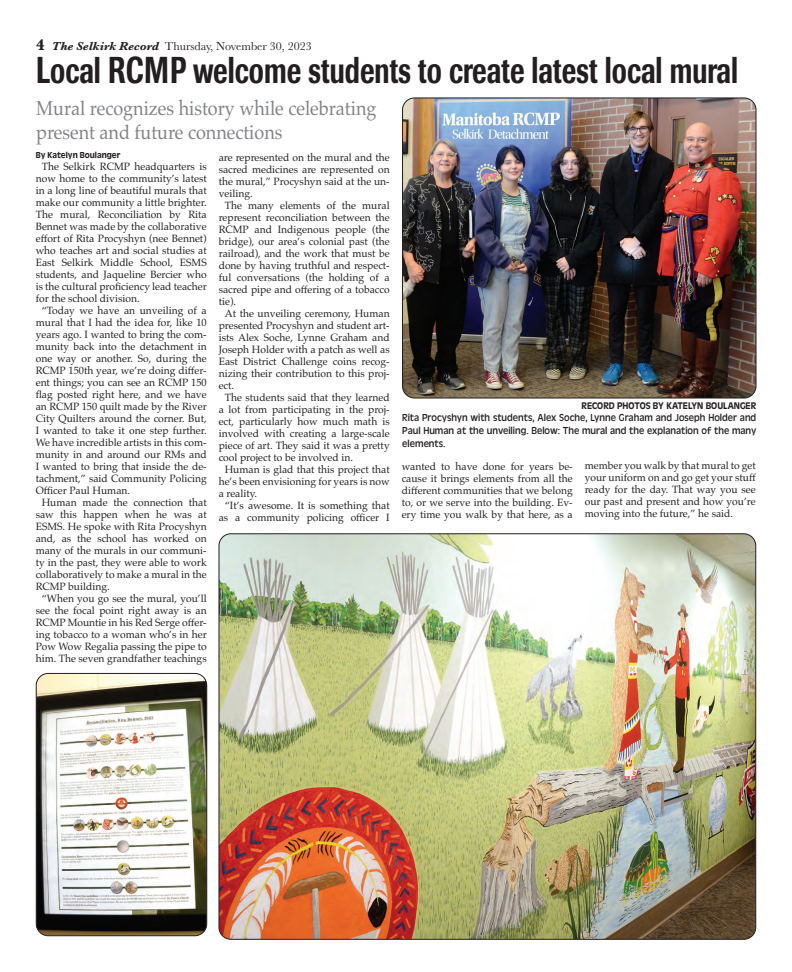
<style>
.page{position:relative;width:792px;height:972px;background:#fff}
.page>*{position:absolute;margin:0;border:0;box-sizing:border-box;transform-origin:0 0}
.t1{font:500 37px "Imago";color:#231f20;scale:.7 1}
.t2{font:20px/24px "Palatino";color:#808285;scale:.9 1}
.t3{font:12px "Baskerville";color:#231f20}
.t4{font:10.5px/12px "Palatino";color:#231f20;text-align:justify}
.t5{font:10.5px/12.6px "Antique Oli";color:#231f20;text-align:justify;scale:.95 1}
.t6{font:500 10px "Antique Oli";color:#231f20;scale:.95 1}
.t7{font:500 9px "Antique Oli";color:#231f20;scale:.95 1}
.s1{font-weight:700;font-size:16px}
.s2{font-weight:700;font-style:italic}
</style>
<div class="page">
<img style="left:403px;top:98px;width:353px;height:300px;border-radius:12px">
<div style="left:402px;top:98px;width:354px;height:300px;border:1px solid #231f20;border-radius:12px"></div>
<img style="left:219px;top:534px;width:537px;height:405px;border-radius:12px">
<img style="left:36px;top:673px;width:171px;height:263px;border-radius:12px">
<div style="left:36px;top:673px;width:171px;height:263px;border:1px solid #231f20;border-radius:12px"></div>
<p class="t3" style="left:36px;top:42px;width:277px"><span class="s1">4</span> <span class="s2">The Selkirk Record</span> Thursday, November 30, 2023</p>
<h1 class="t1" style="left:36px;top:57px;width:1004px">Local RCMP welcome students to create latest local mural</h1>
<h2 class="t2" style="left:36px;top:98px;width:380px">Mural recognizes history while celebrating present and future connections</h2>
<p class="t7" style="left:36px;top:152px;width:91px">By Katelyn Boulanger</p>
<p class="t4" style="left:42px;top:162px;width:167px">The Selkirk RCMP headquarters is</p>
<p class="t4" style="left:36px;top:174px;width:172px">now home to the community’s latest</p>
<p class="t4" style="left:36px;top:186px;width:172px">in a long line of beautiful murals that</p>
<p class="t4" style="left:36px;top:198px;width:172px">make our community a little brighter.</p>
<p class="t4" style="left:36px;top:210px;width:172px">The mural, Reconciliation by Rita</p>
<p class="t4" style="left:36px;top:222px;width:172px">Bennet was made by the collaborative</p>
<p class="t4" style="left:36px;top:234px;width:172px">effort of Rita Procyshyn (nee Bennet)</p>
<p class="t4" style="left:36px;top:246px;width:172px">who teaches art and social studies at</p>
<p class="t4" style="left:36px;top:258px;width:173px">East Selkirk Middle School, ESMS</p>
<p class="t4" style="left:36px;top:270px;width:172px">students, and Jaqueline Bercier who</p>
<p class="t4" style="left:36px;top:282px;width:173px">is the cultural proficiency lead teacher</p>
<p class="t4" style="left:36px;top:294px;width:105px">for the school division.</p>
<p class="t4" style="left:42px;top:306px;width:167px">“Today we have an unveiling of a</p>
<p class="t4" style="left:36px;top:318px;width:172px">mural that I had the idea for, like 10</p>
<p class="t4" style="left:36px;top:330px;width:172px">years ago. I wanted to bring the com-</p>
<p class="t4" style="left:36px;top:342px;width:172px">munity back into the detachment in</p>
<p class="t4" style="left:36px;top:354px;width:172px">one way or another. So, during the</p>
<p class="t4" style="left:36px;top:366px;width:172px">RCMP 150th year, we’re doing differ-</p>
<p class="t4" style="left:36px;top:378px;width:172px">ent things; you can see an RCMP 150</p>
<p class="t4" style="left:36px;top:390px;width:172px">flag posted right here, and we have</p>
<p class="t4" style="left:36px;top:402px;width:172px">an RCMP 150 quilt made by the River</p>
<p class="t4" style="left:36px;top:414px;width:173px">City Quilters around the corner. But,</p>
<p class="t4" style="left:36px;top:426px;width:172px">I wanted to take it one step further.</p>
<p class="t4" style="left:36px;top:438px;width:173px">We have incredible artists in this com-</p>
<p class="t4" style="left:36px;top:450px;width:173px">munity in and around our RMs and</p>
<p class="t4" style="left:36px;top:462px;width:172px">I wanted to bring that inside the de-</p>
<p class="t4" style="left:36px;top:474px;width:172px">tachment,” said Community Policing</p>
<p class="t4" style="left:36px;top:486px;width:96px">Officer Paul Human.</p>
<p class="t4" style="left:42px;top:498px;width:166px">Human made the connection that</p>
<p class="t4" style="left:36px;top:510px;width:172px">saw this happen when he was at</p>
<p class="t4" style="left:36px;top:522px;width:172px">ESMS. He spoke with Rita Procyshyn</p>
<p class="t4" style="left:36px;top:534px;width:172px">and, as the school has worked on</p>
<p class="t4" style="left:36px;top:546px;width:173px">many of the murals in our communi-</p>
<p class="t4" style="left:36px;top:558px;width:172px">ty in the past, they were able to work</p>
<p class="t4" style="left:36px;top:570px;width:173px">collaboratively to make a mural in the</p>
<p class="t4" style="left:36px;top:582px;width:75px">RCMP building.</p>
<p class="t4" style="left:42px;top:594px;width:166px">“When you go see the mural, you’ll</p>
<p class="t4" style="left:36px;top:606px;width:172px">see the focal point right away is an</p>
<p class="t4" style="left:36px;top:618px;width:172px">RCMP Mountie in his Red Serge offer-</p>
<p class="t4" style="left:36px;top:630px;width:173px">ing tobacco to a woman who’s in her</p>
<p class="t4" style="left:36px;top:642px;width:172px">Pow Wow Regalia passing the pipe to</p>
<p class="t4" style="left:36px;top:654px;width:172px">him. The seven grandfather teachings</p>
<p class="t4" style="left:219px;top:152px;width:172px">are represented on the mural and the</p>
<p class="t4" style="left:219px;top:164px;width:172px">sacred medicines are represented on</p>
<p class="t4" style="left:219px;top:176px;width:172px">the mural,” Procyshyn said at the un-</p>
<p class="t4" style="left:219px;top:188px;width:36px">veiling.</p>
<p class="t4" style="left:225px;top:200px;width:167px">The many elements of the mural</p>
<p class="t4" style="left:219px;top:212px;width:172px">represent reconciliation between the</p>
<p class="t4" style="left:219px;top:224px;width:173px">RCMP and Indigenous people (the</p>
<p class="t4" style="left:219px;top:236px;width:173px">bridge), our area’s colonial past (the</p>
<p class="t4" style="left:219px;top:248px;width:172px">railroad), and the work that must be</p>
<p class="t4" style="left:219px;top:260px;width:172px">done by having truthful and respect-</p>
<p class="t4" style="left:219px;top:272px;width:172px">ful conversations (the holding of a</p>
<p class="t4" style="left:219px;top:284px;width:173px">sacred pipe and offering of a tobacco</p>
<p class="t4" style="left:219px;top:296px;width:19px">tie).</p>
<p class="t4" style="left:225px;top:308px;width:167px">At the unveiling ceremony, Human</p>
<p class="t4" style="left:219px;top:320px;width:172px">presented Procyshyn and student art-</p>
<p class="t4" style="left:219px;top:332px;width:172px">ists Alex Soche, Lynne Graham and</p>
<p class="t4" style="left:219px;top:344px;width:173px">Joseph Holder with a patch as well as</p>
<p class="t4" style="left:219px;top:356px;width:172px">East District Challenge coins recog-</p>
<p class="t4" style="left:219px;top:368px;width:172px">nizing their contribution to this proj-</p>
<p class="t4" style="left:219px;top:380px;width:17px">ect.</p>
<p class="t4" style="left:225px;top:392px;width:167px">The students said that they learned</p>
<p class="t4" style="left:219px;top:404px;width:172px">a lot from participating in the proj-</p>
<p class="t4" style="left:219px;top:416px;width:172px">ect, particularly how much math is</p>
<p class="t4" style="left:219px;top:428px;width:172px">involved with creating a large-scale</p>
<p class="t4" style="left:219px;top:440px;width:172px">piece of art. They said it was a pretty</p>
<p class="t4" style="left:219px;top:452px;width:136px">cool project to be involved in.</p>
<p class="t4" style="left:225px;top:464px;width:166px">Human is glad that this project that</p>
<p class="t4" style="left:219px;top:476px;width:173px">he’s been envisioning for years is now</p>
<p class="t4" style="left:219px;top:488px;width:40px">a reality.</p>
<p class="t4" style="left:225px;top:500px;width:166px">“It’s awesome. It is something that</p>
<p class="t4" style="left:219px;top:512px;width:172px">as a community policing officer I</p>
<p class="t6" style="left:582px;top:402px;width:185px">RECORD PHOTOS BY KATELYN BOULANGER</p>
<p class="t5" style="left:402px;top:412px;width:374px">Rita Procyshyn with students, Alex Soche, Lynne Graham and Joseph Holder and Paul Human at the unveiling. Below: The mural and the explanation of the many elements.</p>
<p class="t4" style="left:402px;top:461px;width:173px">wanted to have done for years be&shy;cause it brings elements from all the different communities that we belong to, or we serve into the building. Ev&shy;ery time you walk by that here, as a</p>
<p class="t4" style="left:585px;top:461px;width:173px">member you walk by that mural to get your uniform on and go get your stuff ready for the day. That way you see our past and present and how you’re moving into the future,” he said.</p>
</div>
